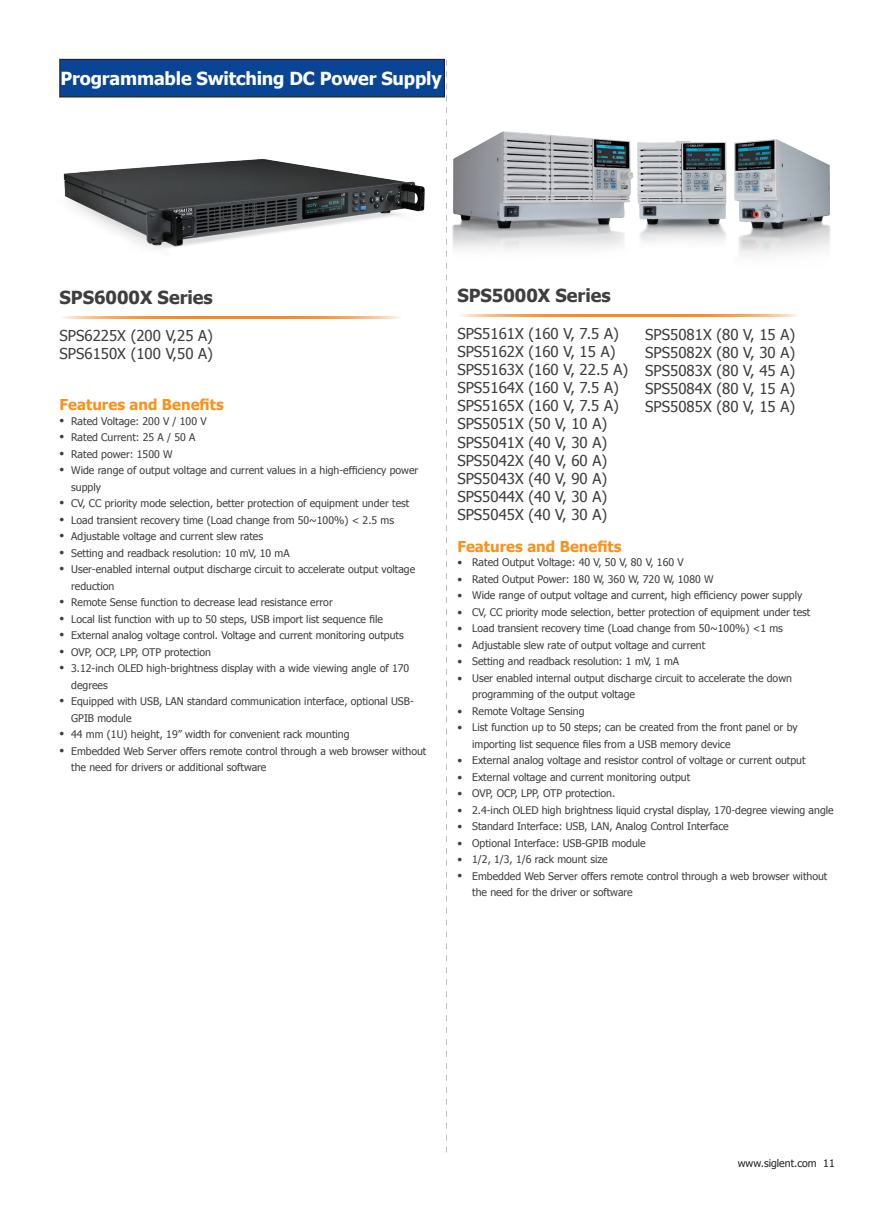
<style>
.page{position:relative;width:893px;height:1212px;background:#fff}
.page>*{position:absolute;margin:0;border:0;box-sizing:border-box;transform-origin:0 0}
.t1{font:700 18px "Tahoma";letter-spacing:-.01em;color:#fff}
.t2{font:700 18px "Tahoma";color:#3e3e3f}
.t3{font:15px/18px "Tahoma";color:#3e3e3f}
.t4{font:700 15px "Tahoma";color:#f7931d}
.t5{font:10.5px/16.5px "Tahoma";color:#3e3e3f;text-align:justify}
.t6{font:10.5px "Tahoma";color:#231f20}
</style>
<div class="page">
<svg style="left:446px;top:60px;width:1px;height:1092px"></svg>
<img style="left:63px;top:159px;width:362px;height:90px">
<svg style="left:62px;top:316px;width:338px;height:2px"></svg>
<div style="left:60px;top:59px;width:384px;height:38px;background:#094594"></div>
<div style="left:60px;top:59px;width:385px;height:38px;border:1px solid #231f20"></div>
<img style="left:452px;top:131px;width:379px;height:124px">
<svg style="left:460px;top:315px;width:338px;height:2px"></svg>
<h1 class="t1" style="left:61px;top:66px;width:383px">Programmable Switching DC Power Supply</h1>
<h1 class="t2" style="left:60px;top:285px;width:155px">SPS6000X Series</h1>
<h2 class="t3" style="left:60px;top:326px;width:155px">SPS6225X (200 V,25 A)<br>SPS6150X (100 V,50 A)</h2>
<h2 class="t4" style="left:60px;top:394px;width:166px">Features and Benefits</h2>
<p class="t5" style="left:60px;top:411px;width:6px">• • • •</p>
<p class="t5" style="left:60px;top:494px;width:6px">• • • • •</p>
<p class="t5" style="left:60px;top:593px;width:6px">• • • • •</p>
<p class="t5" style="left:60px;top:692px;width:6px">•</p>
<p class="t5" style="left:60px;top:725px;width:6px">• •</p>
<p class="t5" style="left:71px;top:412px;width:357px;text-align:left">Rated Voltage: 200 V / 100 V<br>Rated Current: 25 A / 50 A<br>Rated power: 1500 W<br>Wide range of output voltage and current values in a high-efficiency power supply<br>CV, CC priority mode selection, better protection of equipment under test Load transient recovery time (Load change from 50~100%) &lt; 2.5 ms Adjustable voltage and current slew rates<br>Setting and readback resolution: 10 mV, 10 mA<br>User-enabled internal output discharge circuit to accelerate output voltage reduction<br>Remote Sense function to decrease lead resistance error<br>Local list function with up to 50 steps, USB import list sequence file<br>External analog voltage control. Voltage and current monitoring outputs OVP, OCP, LPP, OTP protection<br>3.12-inch OLED high-brightness display with a wide viewing angle of 170 degrees<br>Equipped with USB, LAN standard communication interface, optional USB-GPIB module<br>44 mm (1U) height, 19” width for convenient rack mounting<br>Embedded Web Server offers remote control through a web browser without the need for drivers or additional software</p>
<h1 class="t2" style="left:457px;top:283px;width:155px">SPS5000X Series</h1>
<h2 class="t3" style="left:457px;top:324px;width:172px">SPS5161X (160 V, 7.5 A)<br>SPS5162X (160 V, 15 A)<br>SPS5163X (160 V, 22.5 A)<br>SPS5164X (160 V, 7.5 A)<br>SPS5165X (160 V, 7.5 A)<br>SPS5051X (50 V, 10 A)<br>SPS5041X (40 V, 30 A)<br>SPS5042X (40 V, 60 A)<br>SPS5043X (40 V, 90 A)<br>SPS5044X (40 V, 30 A)<br>SPS5045X (40 V, 30 A)</h2>
<h2 class="t4" style="left:457px;top:536px;width:166px">Features and Benefits</h2>
<p class="t5" style="left:457px;top:553px;width:6px">• • • • • • • •</p>
<p class="t5" style="left:457px;top:702px;width:6px">• •</p>
<p class="t5" style="left:457px;top:751px;width:6px">• • • • • • • •</p>
<h2 class="t3" style="left:645px;top:325px;width:151px;text-align:justify">SPS5081X (80 V, 15 A)<br>SPS5082X (80 V, 30 A)<br>SPS5083X (80 V, 45 A)<br>SPS5084X (80 V, 15 A)<br>SPS5085X (80 V, 15 A)</h2>
<p class="t5" style="left:472px;top:554px;width:363px;text-align:left">Rated Output Voltage: 40 V, 50 V, 80 V, 160 V<br>Rated Output Power: 180 W, 360 W, 720 W, 1080 W<br>Wide range of output voltage and current, high efficiency power supply<br>CV, CC priority mode selection, better protection of equipment under test Load transient recovery time (Load change from 50~100%) &lt;1 ms Adjustable slew rate of output voltage and current<br>Setting and readback resolution: 1 mV, 1 mA<br>User enabled internal output discharge circuit to accelerate the down programming of the output voltage<br>Remote Voltage Sensing<br>List function up to 50 steps; can be created from the front panel or by importing list sequence files from a USB memory device<br>External analog voltage and resistor control of voltage or current output External voltage and current monitoring output<br>OVP, OCP, LPP, OTP protection.<br>2.4-inch OLED high brightness liquid crystal display, 170-degree viewing angle Standard Interface: USB, LAN, Analog Control Interface<br>Optional Interface: USB-GPIB module<br>1/2, 1/3, 1/6 rack mount size<br>Embedded Web Server offers remote control through a web browser without the need for the driver or software</p>
<p class="t6" style="left:738px;top:1156px;width:98px">www.siglent.com 11</p>
</div>
